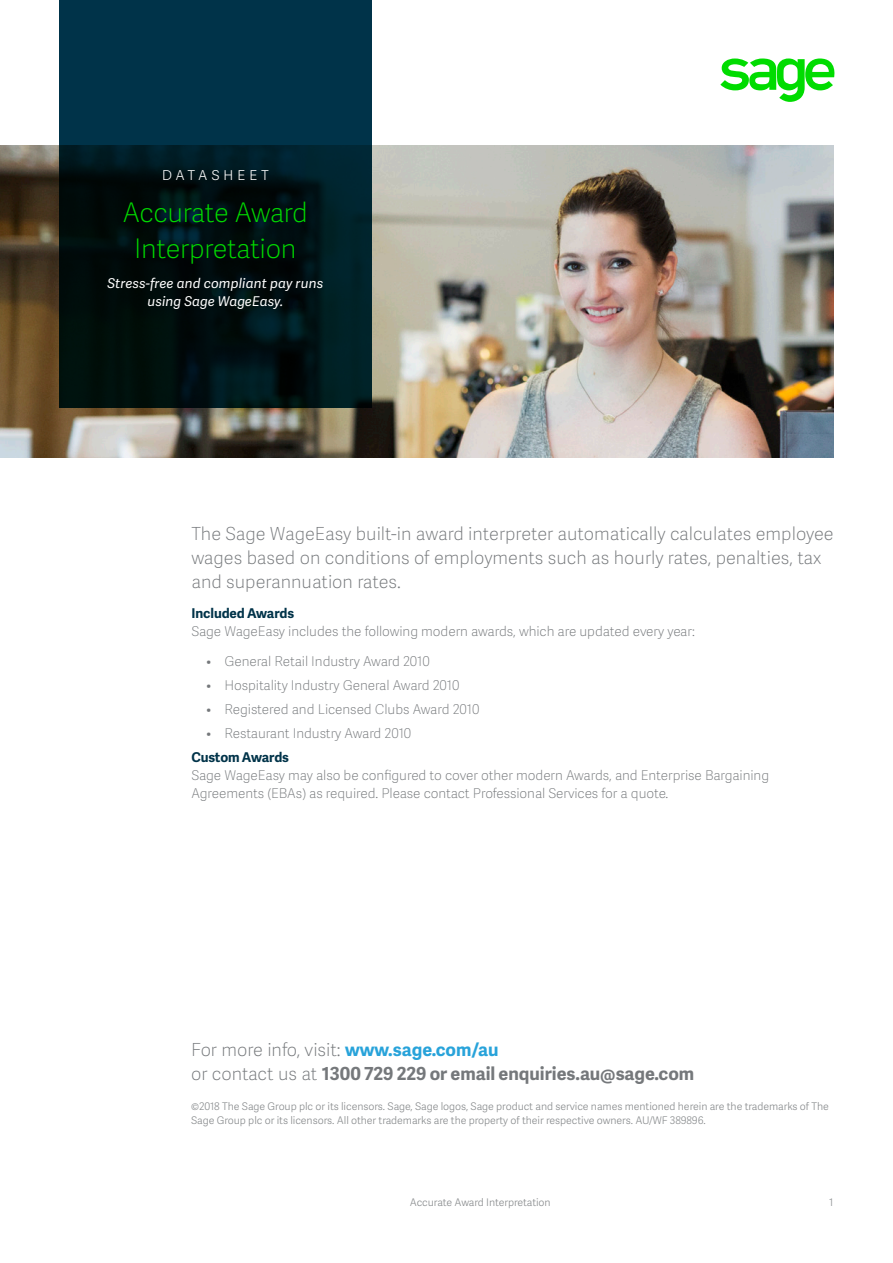
<style>
.page{position:relative;width:893px;height:1263px;background:#fff}
.page>*{position:absolute;margin:0;border:0;box-sizing:border-box;transform-origin:0 0}
.Boxed_Header__Short{font:27px/36px "Adelle Sans SAGE Th";letter-spacing:-.01em;color:#00dc00;text-align:center}
.Intro_Copy{font:18px/24px "Adelle Sans SAGE Th";color:#75787b}
.Intro_Copy-2{font:700 18px/24px "Adelle Sans SAGE";color:#75787b}
.Boxed_Title___Short{font:18px "Adelle Sans SAGE Th";letter-spacing:.195em;color:#fff}
.Body_Copy{font:13.5px/18px "Adelle Sans SAGE Th";letter-spacing:-.005em;color:#75787b}
.Boxed_Descriptor___S{font:italic 13.5px/18px "Adelle Sans SAGE";letter-spacing:.01em;color:#fff;text-align:center}
.Body_Bold_SubHead{font:700 13.5px "Adelle Sans SAGE";letter-spacing:-.005em;color:#003349}
.Text_Footnote{font:10.5px/13.5px "Adelle Sans SAGE Lt";letter-spacing:-.005em;color:#888b8d}
.s1{font-family:"Adelle Sans SAGE Th";font-weight:400}
.s2{color:#28a3da}
</style>
<div class="page">
<svg style="left:720px;top:58px;width:115px;height:44px"></svg>
<img style="left:0;top:146px;width:833px;height:312px">
<svg style="left:59px;top:0;width:312px;height:407px;background:#001e27"></svg>
<p class="Boxed_Title___Short" style="left:162px;top:161px;width:109px">Datasheet</p>
<p class="Boxed_Header__Short" style="left:123px;top:194px;width:187px">Accurate Award<br>Interpretation</p>
<p class="Boxed_Descriptor___S" style="left:107px;top:274px;width:217px">Stress-free and compliant pay runs using Sage WageEasy.</p>
<p class="Intro_Copy" style="left:191px;top:521px;width:644px">The Sage WageEasy built-in award interpreter automatically calculates employee wages based on conditions of employments such as hourly rates, penalties, tax and superannuation rates.</p>
<p class="Body_Bold_SubHead" style="left:191px;top:603px;width:104px">Included Awards</p>
<p class="Body_Copy" style="left:191px;top:622px;width:505px">Sage WageEasy includes the following modern awards, which are updated every year:</p>
<p class="Body_Copy" style="left:206px;top:652px;width:225px">• General Retail Industry Award 2010</p>
<p class="Body_Copy" style="left:206px;top:676px;width:255px">• Hospitality Industry General Award 2010</p>
<p class="Body_Copy" style="left:206px;top:700px;width:274px">• Registered and Licensed Clubs Award 2010</p>
<p class="Body_Copy" style="left:206px;top:724px;width:206px">• Restaurant Industry Award 2010</p>
<p class="Body_Bold_SubHead" style="left:191px;top:747px;width:99px">Custom Awards</p>
<p class="Body_Copy" style="left:191px;top:766px;width:579px">Sage WageEasy may also be configured to cover other modern Awards, and Enterprise Bargaining<br>Agreements (EBAs) as required. Please contact Professional Services for a quote.</p>
<p class="Intro_Copy-2" style="left:191px;top:1037px;width:504px"><span class="s1">For more info, visit:</span> <span class="s2">www.sage.com/au<br></span><span class="s1">or contact us at</span> 1300 729 229 or email enquiries.au@sage.com</p>
<p class="Text_Footnote" style="left:191px;top:1099px;width:639px">©2018 The Sage Group plc or its licensors. Sage, Sage logos, Sage product and service names mentioned herein are the trademarks of The<br>Sage Group plc or its licensors. All other trademarks are the property of their respective owners. AU/WF 389896.</p>
<p class="Text_Footnote" style="left:410px;top:1195px;width:142px">Accurate Award Interpretation</p>
<p class="Text_Footnote" style="left:829px;top:1195px;width:6px">1</p>
</div>
